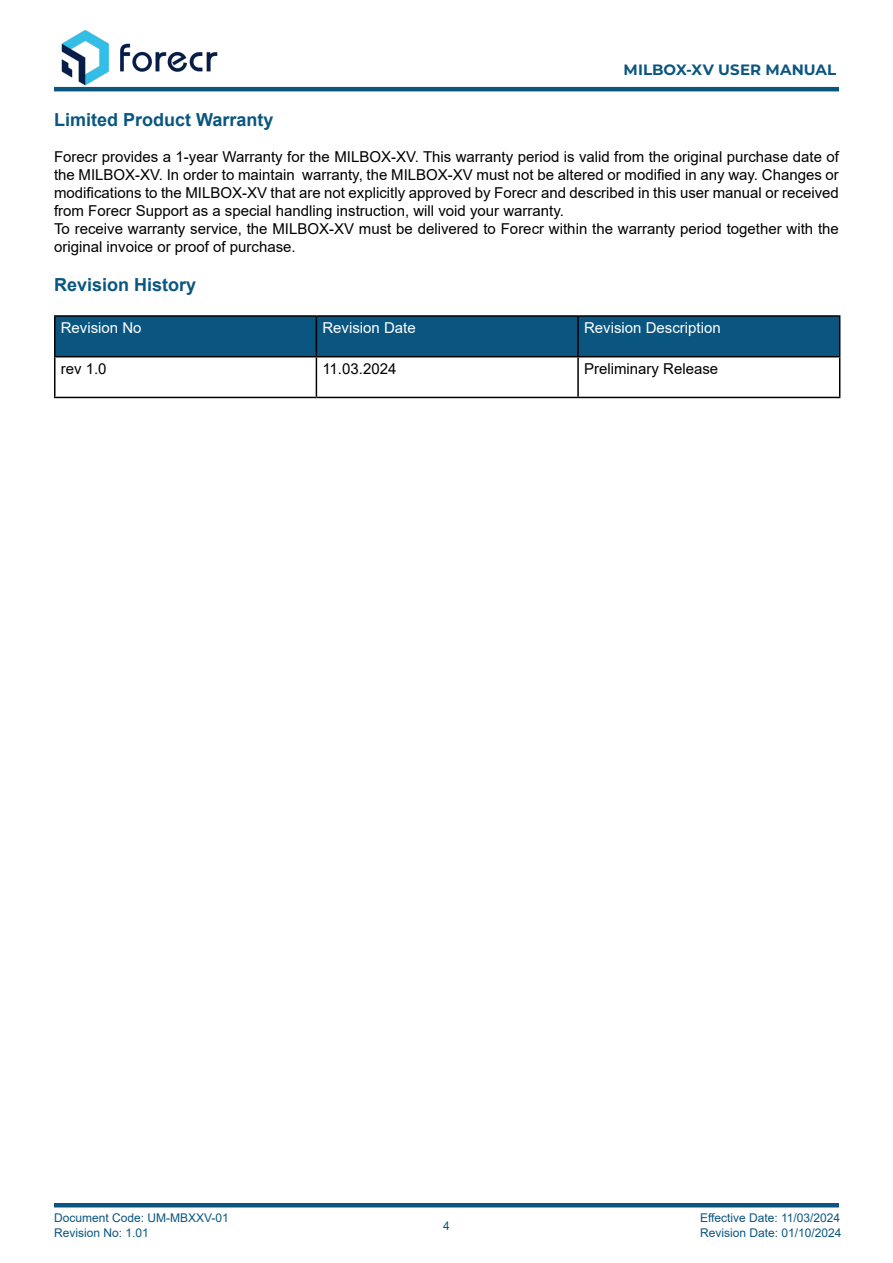
<style>
.page{position:relative;width:893px;height:1263px;background:#fff}
.page>*{position:absolute;margin:0;border:0;box-sizing:border-box;transform-origin:0 0}
.subheading1{font:700 18px "Arial";color:#0a5681}
.body{font:15px/18px "Arial";color:#000;text-align:justify}
.body-2{font:15px "Arial";color:#fff}
.t1{font:700 15px "Montserrat";letter-spacing:.01em;color:#0a5681}
.t2{font:12px/14.4px "Arial";color:#0a5681}
</style>
<div class="page">
<hr style="left:54px;top:87px;width:785px;height:4px;background:#0a5681">
<hr style="left:54px;top:1203px;width:785px;height:4px;background:#0a5681">
<img style="left:54px;top:29px;width:170px;height:58px">
<div style="left:56px;top:317px;width:783px;height:39px;background:#0a5681"></div>
<hr style="left:54px;top:315px;width:262px;height:2px;background:#000">
<hr style="left:54px;top:317px;width:2px;height:39px;background:#000">
<hr style="left:316px;top:315px;width:262px;height:2px;background:#000">
<hr style="left:316px;top:317px;width:1px;height:39px;background:#000">
<hr style="left:578px;top:315px;width:262px;height:2px;background:#000">
<hr style="left:577px;top:317px;width:2px;height:39px;background:#000">
<hr style="left:839px;top:317px;width:1px;height:39px;background:#000">
<hr style="left:54px;top:356px;width:262px;height:1px;background:#000">
<hr style="left:54px;top:357px;width:2px;height:40px;background:#000">
<hr style="left:316px;top:356px;width:262px;height:1px;background:#000">
<hr style="left:316px;top:357px;width:1px;height:40px;background:#000">
<hr style="left:578px;top:356px;width:262px;height:1px;background:#000">
<hr style="left:577px;top:357px;width:2px;height:40px;background:#000">
<hr style="left:839px;top:357px;width:1px;height:40px;background:#000">
<hr style="left:54px;top:397px;width:262px;height:1px;background:#000">
<hr style="left:316px;top:397px;width:262px;height:1px;background:#000">
<hr style="left:578px;top:397px;width:262px;height:1px;background:#000">
<p class="t1" style="left:623px;top:59px;width:214px">MILBOX-XV USER MANUAL</p>
<p class="subheading1" style="left:54px;top:107px;width:221px">Limited Product Warranty</p>
<p class="body" style="left:54px;top:147px;width:786px">Forecr provides a 1-year Warranty for the MILBOX-XV. This warranty period is valid from the original purchase date of the MILBOX-XV. In order to maintain warranty, the MILBOX-XV must not be altered or modified in any way. Changes or modifications to the MILBOX-XV that are not explicitly approved by Forecr and described in this user manual or received from Forecr Support as a special handling instruction, will void your warranty.</p>
<p class="body" style="left:54px;top:219px;width:786px">To receive warranty service, the MILBOX-XV must be delivered to Forecr within the warranty period together with the original invoice or proof of purchase.</p>
<p class="subheading1" style="left:54px;top:272px;width:144px">Revision History</p>
<p class="body-2" style="left:61px;top:317px;width:82px">Revision No</p>
<p class="body-2" style="left:322px;top:317px;width:95px">Revision Date</p>
<p class="body-2" style="left:584px;top:317px;width:138px">Revision Description</p>
<p class="body" style="left:61px;top:359px;width:47px">rev 1. 0</p>
<p class="body" style="left:322px;top:359px;width:75px">11.03.2024</p>
<p class="body" style="left:584px;top:359px;width:136px">Preliminary Release</p>
<p class="t2" style="left:54px;top:1211px;width:176px">Document Code: UM-MBXXV-01<br>Revision No: 1.01</p>
<p class="t2" style="left:700px;top:1211px;width:143px">Effective Date: 11/03/2024<br>Revision Date: 01/10/2024</p>
<p class="t2" style="left:443px;top:1218px;width:8px">4</p>
</div>
